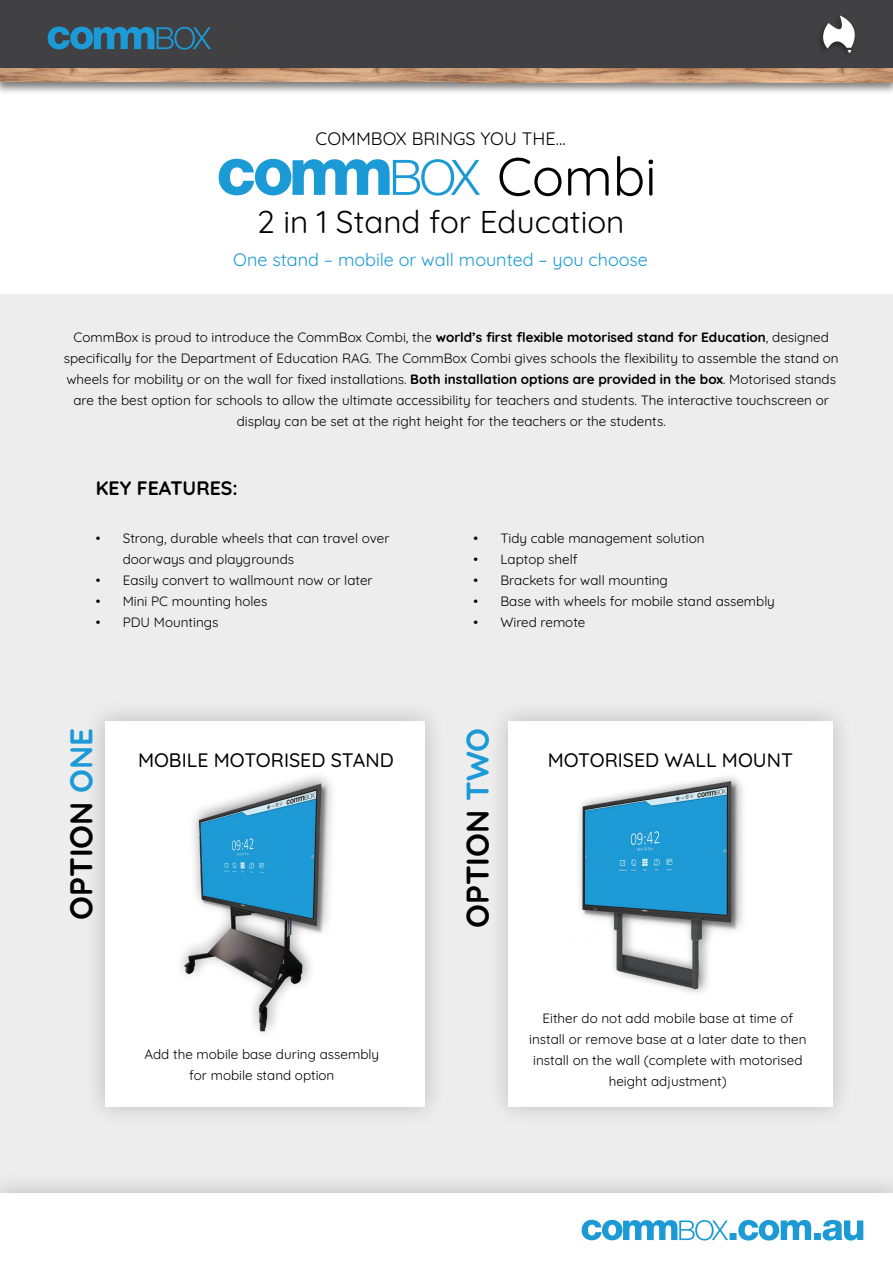
<style>
.page{position:relative;width:893px;height:1263px;background:#fff}
.page>*{position:absolute;margin:0;border:0;box-sizing:border-box;transform-origin:0 0}
.t1{font:53.7px "Quicksand";color:#000}
.t2{font:31.5px "Quicksand";color:#000}
.t3{font:700 31.5px "Quicksand";color:#000}
.t4{font:500 19.5px "Quicksand";color:#000}
.t5{font:700 19.5px "Quicksand";color:#000}
.t6{font:18px "Quicksand";color:#1c9ad6}
.t7{font:18px "Quicksand";color:#000}
.t8{font:13.5px/21px "Quicksand";color:#000;text-align:center}
.s1{font-weight:700}
.s2{color:#1c9ad6}
</style>
<div class="page">
<div style="left:0;top:295px;width:893px;height:968px;background:#ededee"></div>
<svg style="left:219px;top:159px;width:261px;height:37px"></svg>
<div style="left:83px;top:698px;width:364px;height:429px;background:#000;opacity:.21"></div>
<div style="left:105px;top:722px;width:320px;height:385px;background:#fff"></div>
<img style="left:181px;top:778px;width:151px;height:254px">
<div style="left:486px;top:698px;width:368px;height:429px;background:#000;opacity:.21"></div>
<div style="left:508px;top:722px;width:324px;height:385px;background:#fff"></div>
<img style="left:579px;top:776px;width:164px;height:217px">
<div style="left:0;top:0;width:893px;height:69px;background:#414042"></div>
<svg style="left:48px;top:27px;width:163px;height:23px"></svg>
<svg style="left:823px;top:15px;width:32px;height:38px"></svg>
<div style="left:0;top:1170px;width:893px;height:93px;background:#000;opacity:.24"></div>
<div style="left:0;top:1193px;width:893px;height:70px;background:#fff"></div>
<svg style="left:582px;top:1220px;width:281px;height:20px"></svg>
<div style="left:0;top:66px;width:893px;height:29px;background:#000;opacity:.52"></div>
<img style="left:691px;top:69px;width:202px;height:13px">
<img style="left:226px;top:69px;width:465px;height:13px">
<img style="left:0;top:69px;width:226px;height:13px">
<h3 class="t7" style="left:316px;top:125px;width:251px">COMMBOX BRINGS YOU THE...</h3>
<h1 class="t1" style="left:497px;top:135px;width:161px">Combi</h1>
<h2 class="t2" style="left:257px;top:198px;width:369px">2 in 1 Stand for Education</h2>
<h3 class="t6" style="left:233px;top:245px;width:416px">One stand – mobile or wall mounted – you choose</h3>
<p class="t8" style="left:64px;top:325px;width:776px">CommBox is proud to introduce the CommBox Combi, the <span class="s1">world’s first flexible motorised stand for Education</span>, designed specifically for the Department of Education RAG. The CommBox Combi gives schools the flexibility to assemble the stand on wheels for mobility or on the wall for fixed installations. <span class="s1">Both installation options are provided in the box</span>. Motorised stands are the best option for schools to allow the ultimate accessibility for teachers and students. The interactive touchscreen or display can be set at the right height for the teachers or the students.</p>
<h3 class="t5" style="left:96px;top:473px;width:144px">KEY FEATURES:</h3>
<p class="t8" style="left:123px;top:527px;width:268px;text-align:left;text-indent:-27px">• Strong, durable wheels that can travel over doorways and playgrounds</p>
<p class="t8" style="left:96px;top:569px;width:278px">• Easily convert to wallmount now or later</p>
<p class="t8" style="left:96px;top:590px;width:173px">• Mini PC mounting holes</p>
<p class="t8" style="left:96px;top:611px;width:124px">• PDU Mountings</p>
<p class="t8" style="left:473px;top:527px;width:233px">• Tidy cable management solution</p>
<p class="t8" style="left:473px;top:548px;width:106px">• Laptop shelf</p>
<p class="t8" style="left:473px;top:569px;width:196px">• Brackets for wall mounting</p>
<p class="t8" style="left:473px;top:590px;width:303px">• Base with wheels for mobile stand assembly</p>
<p class="t8" style="left:473px;top:611px;width:113px">• Wired remote</p>
<h2 class="t3" style="left:57px;top:920px;width:194px;rotate:-90deg">OPTION <span class="s2">ONE</span></h2>
<h2 class="t3" style="left:453px;top:928px;width:202px;rotate:-90deg">OPTION <span class="s2">TWO</span></h2>
<h3 class="t4" style="left:138px;top:745px;width:257px">MOBILE MOTORISED STAND</h3>
<p class="t8" style="left:144px;top:1042px;width:236px">Add the mobile base during assembly for mobile stand option</p>
<h3 class="t4" style="left:548px;top:745px;width:247px">MOTORISED WALL MOUNT</h3>
<p class="t8" style="left:529px;top:1006px;width:279px">Either do not add mobile base at time of install or remove base at a later date to then install on the wall (complete with motorised height adjustment)</p>
</div>
